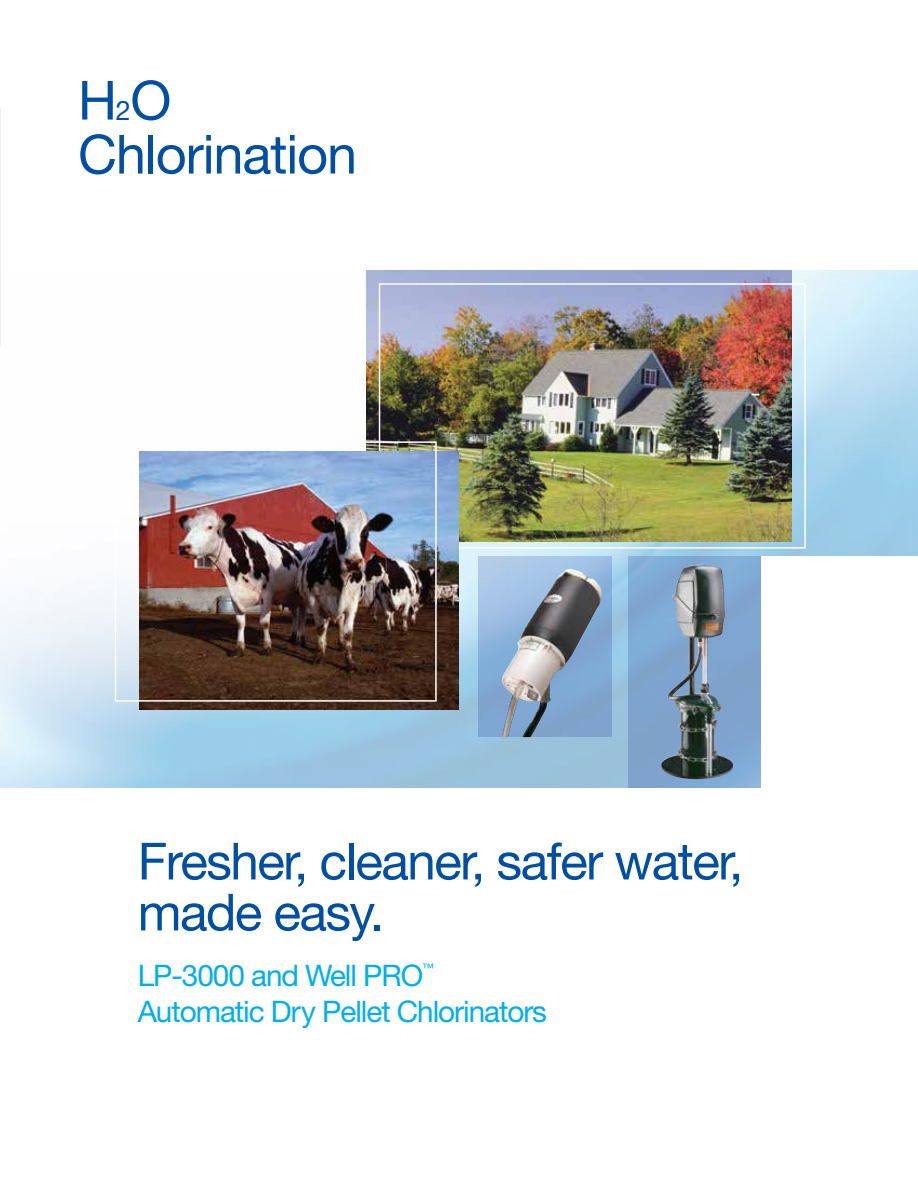
<style>
.page{position:relative;width:918px;height:1188px;background:#fff}
.page>*{position:absolute;margin:0;border:0;box-sizing:border-box;transform-origin:0 0}
.t1{font:54px/54px "Helvetica Neue LT Std";letter-spacing:-.02em;color:#004fa3}
.t2{font:51.3px/51px "Helvetica Neue LT Std";letter-spacing:-.03em;color:#004fa3}
.t3{font:29.7px "Helvetica Neue LT Std";letter-spacing:-.035em;color:#00aeef}
.t4{font:11.85px "Helvetica Neue LT Std";color:#00aeef}
.s1{font-size:27px}
</style>
<div class="page">
<img style="left:0;top:270px;width:918px;height:518px">
<svg style="left:478px;top:556px;width:134px;height:181px"></svg>
<img style="left:501px;top:569px;width:102px;height:168px">
<div style="left:628px;top:556px;width:134px;height:232px;background:#7fa5d0"></div>
<img style="left:661px;top:565px;width:72px;height:214px">
<img style="left:366px;top:270px;width:426px;height:272px">
<div style="left:379px;top:283px;width:427px;height:266px;border:2px solid #fff"></div>
<img style="left:140px;top:452px;width:319px;height:258px">
<div style="left:115px;top:441px;width:322px;height:261px;border:2px solid #fff"></div>
<div style="left:762px;top:556px;width:156px;height:236px;background:#fff"></div>
<h1 class="t1" style="left:78px;top:73px;width:281px">H<span class="s1">2</span>O<br>Chlorination</h1>
<h2 class="t2" style="left:138px;top:835px;width:607px">Fresher, cleaner, safer water, made easy.</h2>
<p class="t3" style="left:138px;top:958px;width:287px">LP-3000 and Well PRO</p>
<p class="t4" style="left:422px;top:961px;width:13px">™</p>
<p class="t3" style="left:138px;top:994px;width:411px">Automatic Dry Pellet Chlorinators</p>
</div>
